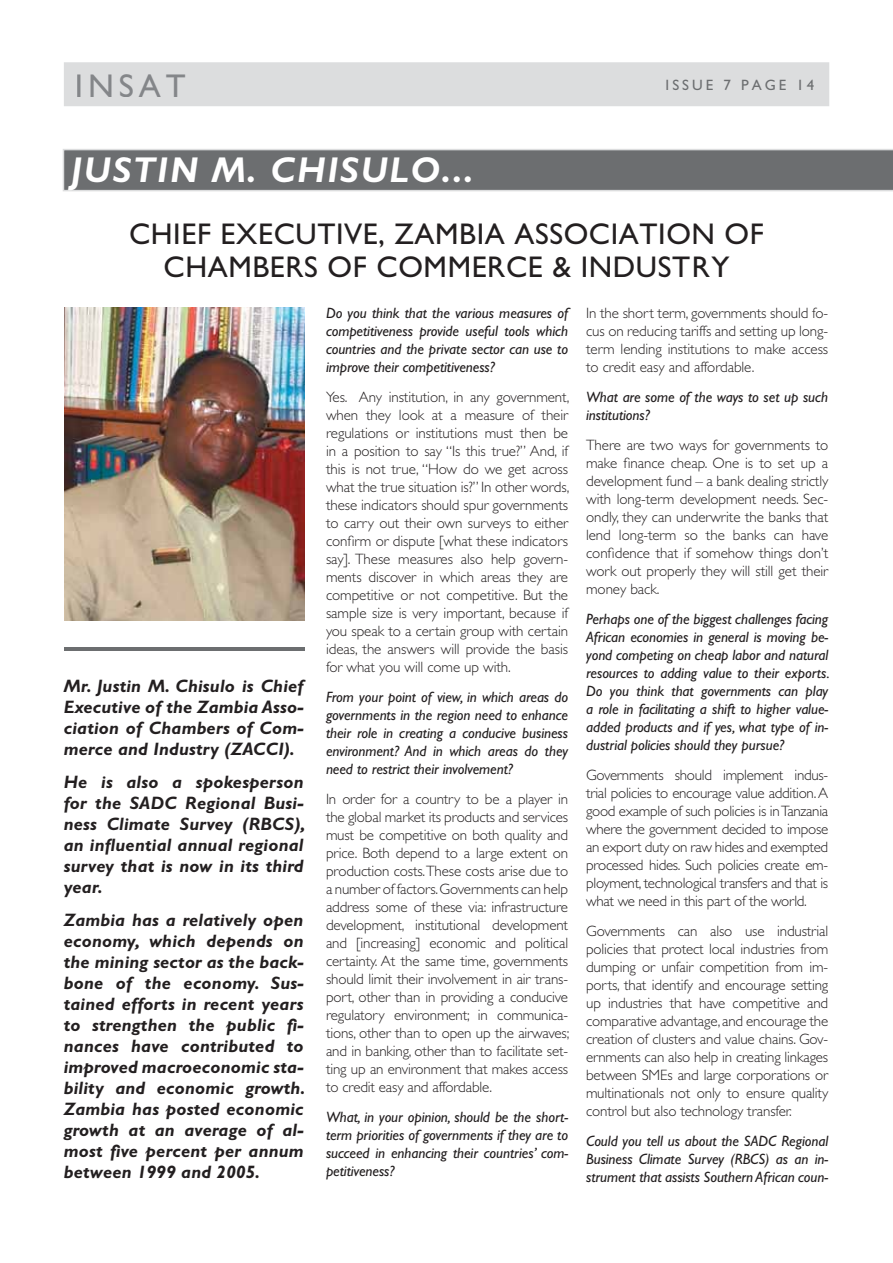
<style>
.page{position:relative;width:893px;height:1263px;background:#fff}
.page>*{position:absolute;margin:0;border:0;box-sizing:border-box;transform-origin:0 0}
.t1{font:italic 700 36px "Gill Sans";letter-spacing:.05em;color:#fff}
.t2{font:33px "Gill Sans";letter-spacing:.15em;color:#848689}
.t3{font:30px/33px "Gill Sans";letter-spacing:.02em;color:#231f20;text-align:center}
.t4{font:italic 700 18px/21px "Gill Sans";letter-spacing:.01em;color:#231f20;text-align:justify}
.t5{font:300 15px/18px "Gill Sans";letter-spacing:-.01em;color:#231f20;text-align:justify}
.t6{font:italic 15px/18px "Gill Sans";letter-spacing:-.005em;color:#231f20;text-align:justify}
.t7{font:15px "Gill Sans";letter-spacing:.2em;color:#6c6e70}
</style>
<div class="page">
<div style="left:64px;top:62px;width:765px;height:44px;background:#dcddde"></div>
<div style="left:77px;top:74px;width:108px;height:23px;background:#dcddde"></div>
<svg style="left:63px;top:149px;width:830px;height:42px;background:#727476"></svg>
<hr style="left:64px;top:648px;width:241px;height:3px;background:#6c6e70">
<img style="left:65px;top:308px;width:240px;height:312px">
<p class="t2" style="left:75px;top:74px;width:112px">INSAT</p>
<p class="t7" style="left:666px;top:80px;width:150px">ISSUE 7 PAGE 14</p>
<p class="t1" style="left:71px;top:158px;width:404px">JUSTIN M. CHISULO...</p>
<p class="t3" style="left:129px;top:221px;width:636px">CHIEF EXECUTIVE, ZAMBIA ASSOCIATION OF<br>CHAMBERS OF COMMERCE &amp; INDUSTRY</p>
<p class="t4" style="left:64px;top:677px;width:241px">Mr. Justin M. Chisulo is Chief Executive of the Zambia Asso&shy;ciation of Chambers of Com&shy;merce and Industry (ZACCI).</p>
<p class="t4" style="left:64px;top:773px;width:243px">He is also a spokesperson for the SADC Regional Busi&shy;ness Climate Survey (RBCS), an influential annual regional survey that is now in its third year.</p>
<p class="t4" style="left:64px;top:911px;width:243px">Zambia has a relatively open economy, which depends on the mining sector as the back&shy;bone of the economy. Sus&shy;tained efforts in recent years to strengthen the public fi&shy;nances have contributed to improved macroeconomic sta&shy;bility and economic growth.<br>Zambia has posted economic growth at an average of al&shy;most five percent per annum between 1999 and 2005.</p>
<p class="t6" style="left:326px;top:306px;width:244px">Do you think that the various measures of competitiveness provide useful tools which countries and the private sector can use to improve their competitiveness?</p>
<p class="t5" style="left:326px;top:390px;width:245px">Yes. Any institution, in any government, when they look at a measure of their regulations or institutions must then be in a position to say “Is this true?” And, if this is not true, “How do we get across what the true situation is?” In other words, these indicators should spur governments to carry out their own surveys to either confirm or dispute [what these indicators say]. These measures also help govern&shy;ments discover in which areas they are competitive or not competitive. But the sample size is very important, because if you speak to a certain group with certain ideas, the answers will provide the basis for what you will come up with.</p>
<p class="t6" style="left:326px;top:690px;width:244px">From your point of view, in which areas do governments in the region need to enhance their role in creating a conducive business environment? And in which areas do they need to restrict their involvement?</p>
<p class="t5" style="left:326px;top:792px;width:245px">In order for a country to be a player in the global market its products and services must be competitive on both quality and price. Both depend to a large extent on production costs. These costs arise due to a number of factors. Governments can help address some of these via: infrastructure development, institutional development and [increasing] economic and political certainty. At the same time, governments should limit their involvement in air trans&shy;port, other than in providing a conducive regulatory environment; in communica&shy;tions, other than to open up the airwaves; and in banking, other than to facilitate set&shy;ting up an environment that makes access to credit easy and affordable.</p>
<p class="t6" style="left:326px;top:1110px;width:244px">What, in your opinion, should be the short&shy;term priorities of governments if they are to succeed in enhancing their countries’ com&shy;petitiveness?</p>
<p class="t5" style="left:586px;top:306px;width:244px">In the short term, governments should fo&shy;cus on reducing tariffs and setting up long&shy;term lending institutions to make access to credit easy and affordable.</p>
<p class="t6" style="left:586px;top:390px;width:244px">What are some of the ways to set up such institutions?</p>
<p class="t5" style="left:586px;top:438px;width:244px">There are two ways for governments to make finance cheap. One is to set up a development fund – a bank dealing strictly with long-term development needs. Sec&shy;ondly, they can underwrite the banks that lend long-term so the banks can have confidence that if somehow things don’t work out properly they will still get their money back.</p>
<p class="t6" style="left:586px;top:612px;width:245px">Perhaps one of the biggest challenges facing African economies in general is moving be&shy;yond competing on cheap labor and natural resources to adding value to their exports.<br>Do you think that governments can play a role in facilitating a shift to higher value&shy;added products and if yes, what type of in&shy;dustrial policies should they pursue?</p>
<p class="t5" style="left:586px;top:768px;width:244px">Governments should implement indus&shy;trial policies to encourage value addition. A good example of such policies is in Tanzania where the government decided to impose an export duty on raw hides and exempted processed hides. Such policies create em&shy;ployment, technological transfers and that is what we need in this part of the world.</p>
<p class="t5" style="left:586px;top:924px;width:244px">Governments can also use industrial policies that protect local industries from dumping or unfair competition from im&shy;ports, that identify and encourage setting up industries that have competitive and comparative advantage, and encourage the creation of clusters and value chains. Gov&shy;ernments can also help in creating linkages between SMEs and large corporations or multinationals not only to ensure quality control but also technology transfer.</p>
<p class="t6" style="left:586px;top:1134px;width:244px">Could you tell us about the SADC Regional Business Climate Survey (RBCS) as an in&shy;strument that assists Southern African coun-</p>
</div>
